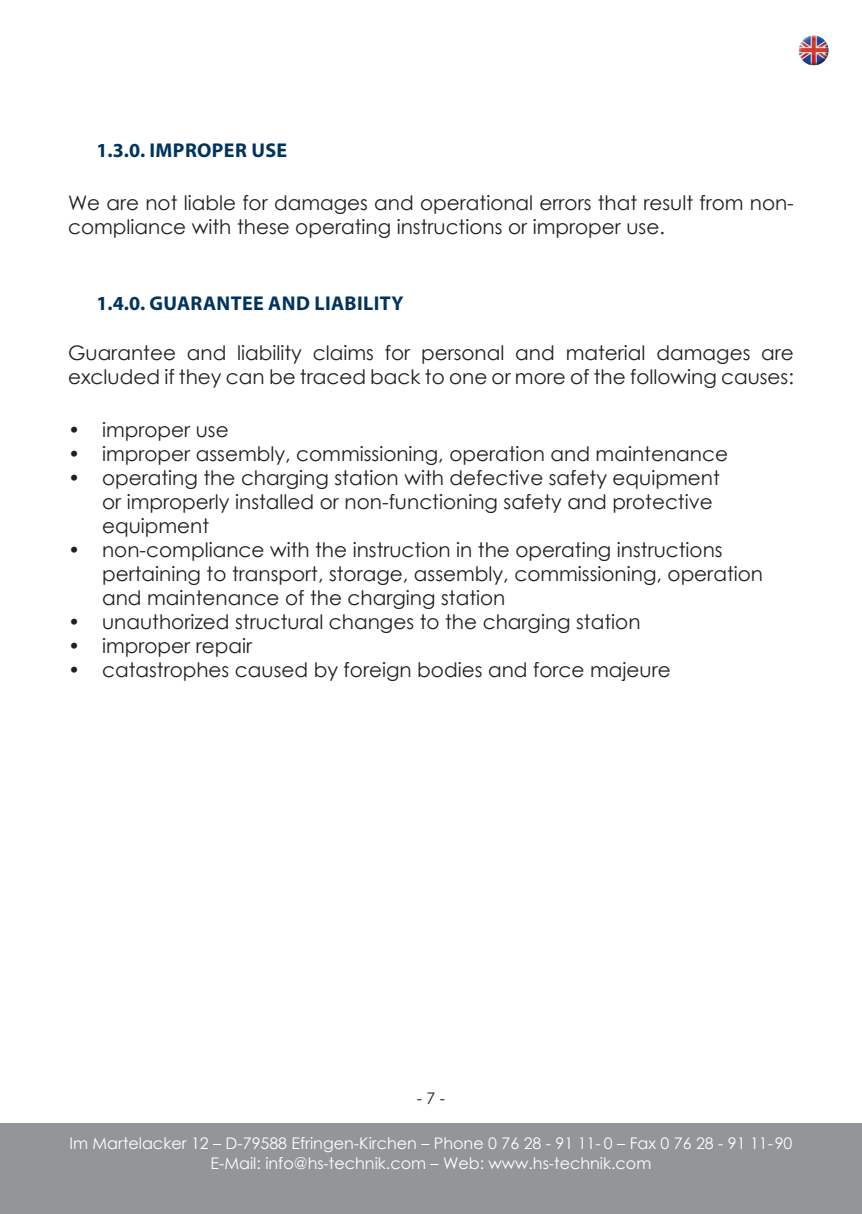
<style>
.page{position:relative;width:862px;height:1214px;background:#fff}
.page>*{position:absolute;margin:0;border:0;box-sizing:border-box;transform-origin:0 0}
.t1{font:20px/24px "Century Gothic";color:#231f20}
.t2{font:700 20px "Myriad Pro";letter-spacing:.02em;color:#00345e}
.t3{font:16px/20px "Century Gothic";color:#fff;text-align:center}
.t4{font:16px "Century Gothic";color:#231f20}
</style>
<div class="page">
<div style="left:0;top:1123px;width:862px;height:90px;background:#939598"></div>
<img style="left:798px;top:35px;width:31px;height:31px">
<p class="t2" style="left:96px;top:137px;width:192px">1.3.0. IMPROPER USE</p>
<p class="t1" style="left:68px;top:190px;width:727px">We are not liable for damages and operational errors that result from non&shy;compliance with these operating instructions or improper use.</p>
<p class="t2" style="left:96px;top:290px;width:309px">1.4.0. GUARANTEE AND LIABILITY</p>
<p class="t1" style="left:68px;top:341px;width:727px">Guarantee and liability claims for personal and material damages are excluded if they can be traced back to one or more of the following causes:</p>
<p class="t1" style="left:68px;top:417px;width:162px">• improper use</p>
<p class="t1" style="left:68px;top:441px;width:661px">• improper assembly, commissioning, operation and maintenance</p>
<p class="t1" style="left:102px;top:465px;width:619px;text-indent:-34px">• operating the charging station with defective safety equipment or improperly installed or non-functioning safety and protective equipment</p>
<p class="t1" style="left:102px;top:537px;width:662px;text-indent:-34px">• non-compliance with the instruction in the operating instructions pertaining to transport, storage, assembly, commissioning, operation and maintenance of the charging station</p>
<p class="t1" style="left:68px;top:609px;width:574px">• unauthorized structural changes to the charging station</p>
<p class="t1" style="left:68px;top:633px;width:186px">• improper repair</p>
<p class="t1" style="left:68px;top:657px;width:604px">• catastrophes caused by foreign bodies and force majeure</p>
<p class="t4" style="left:417px;top:1087px;width:30px">- 7 -</p>
<p class="t3" style="left:69px;top:1132px;width:724px">Im Martelacker 12 – D-79588 Efringen-Kirchen – Phone 0 76 28 - 91 11- 0 – Fax 0 76 28 - 91 11-90<br>E-Mail: info@hs-technik.com – Web: www.hs-technik.com</p>
</div>
